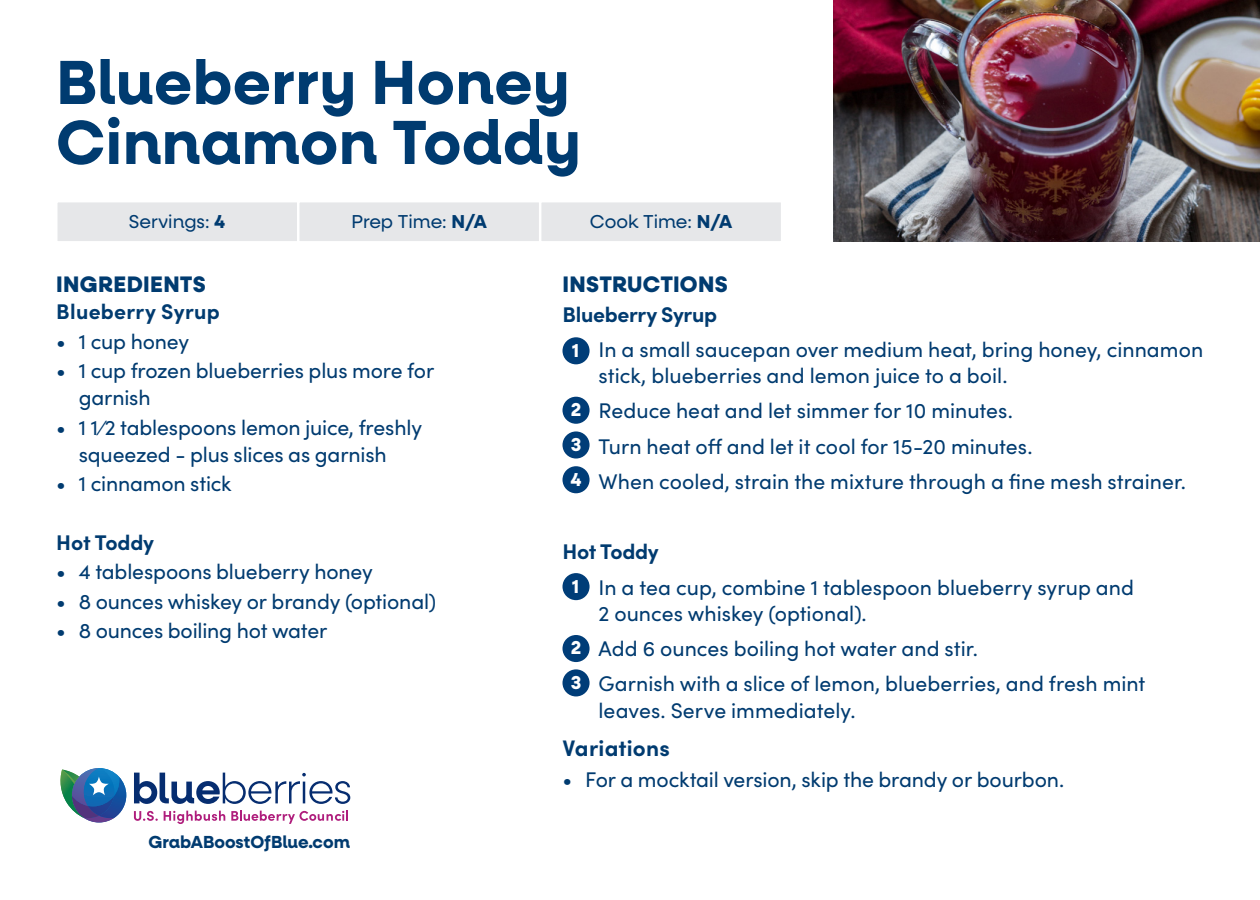
<style>
.page{position:relative;width:1260px;height:900px;background:#fff}
.page>*{position:absolute;margin:0;border:0;box-sizing:border-box;transform-origin:0 0}
.t1{font:700 62.5px "Neulis Alt";letter-spacing:.01em;color:#003b70}
.t2{font:800 22.5px "Neulis Alt";letter-spacing:.015em;color:#003b70}
.t3{font:700 22.5px "Sofia Pro";letter-spacing:.01em;color:#003b70}
.Headline_3{font:21.25px/26.2px "Sofia Pro";color:#003b70}
.copy{font:700 21.25px "Sofia Pro";letter-spacing:.01em;color:#003b70}
.Headline_3-2{font:700 21.25px "Sofia Pro";letter-spacing:-.015em;color:#003b70}
.t4{font:18.75px "Neulis Alt";color:#003b70}
.t5{font:700 18.75px "Neulis Alt";color:#fff}
.t6{font:700 17.5px "Neulis Alt";color:#003b70}
.s1{font-weight:700}
</style>
<div class="page">
<div style="left:55px;top:200px;width:244px;height:44px;background:#e6e7e9;border:2px solid #fff"></div>
<div style="left:297px;top:200px;width:244px;height:44px;background:#e6e7e9;border:2px solid #fff"></div>
<div style="left:539px;top:200px;width:244px;height:44px;background:#e6e7e9;border:2px solid #fff"></div>
<img style="left:833px;top:0;width:427px;height:241px">
<div style="left:562px;top:337px;width:28px;height:27px;background:#003d78;border-radius:50%"></div>
<div style="left:562px;top:573px;width:28px;height:27px;background:#003d78;border-radius:50%"></div>
<div style="left:562px;top:397px;width:28px;height:27px;background:#003d78;border-radius:50%"></div>
<div style="left:562px;top:635px;width:28px;height:27px;background:#003d78;border-radius:50%"></div>
<div style="left:562px;top:431px;width:28px;height:28px;background:#003d78;border-radius:50%"></div>
<div style="left:562px;top:466px;width:28px;height:27px;background:#003d78;border-radius:50%"></div>
<div style="left:562px;top:669px;width:28px;height:27px;background:#003d78;border-radius:50%"></div>
<svg style="left:60px;top:768px;width:66px;height:55px"></svg>
<svg style="left:134px;top:773px;width:216px;height:31px"></svg>
<svg style="left:134px;top:811px;width:24px;height:10px"></svg>
<svg style="left:164px;top:811px;width:61px;height:13px"></svg>
<svg style="left:231px;top:811px;width:117px;height:13px"></svg>
<p class="t1" style="left:56px;top:45px;width:515px">Blueberry Honey</p>
<p class="t1" style="left:56px;top:105px;width:526px">Cinnamon Toddy</p>
<p class="t4" style="left:129px;top:211px;width:98px">Servings: <span class="s1">4</span></p>
<p class="t4" style="left:351px;top:211px;width:137px">Prep Time: <span class="s1">N/A</span></p>
<p class="t4" style="left:590px;top:211px;width:144px">Cook Time: <span class="s1">N/A</span></p>
<p class="t2" style="left:56px;top:270px;width:151px">INGREDIENTS</p>
<p class="copy" style="left:56px;top:295px;width:165px">Blueberry Syrup</p>
<p class="Headline_3" style="left:56px;top:327px;width:134px">• 1 cup honey</p>
<p class="Headline_3" style="left:79px;top:355px;width:357px;line-height:27.5px;text-indent:-22px">• 1 cup frozen blueberries plus more for garnish</p>
<p class="Headline_3" style="left:56px;top:412px;width:367px;line-height:27.5px;text-align:center">• 1 1⁄2 tablespoons lemon juice, freshly squeezed - plus slices as garnish</p>
<p class="Headline_3" style="left:56px;top:470px;width:177px">• 1 cinnamon stick</p>
<p class="copy" style="left:56px;top:526px;width:99px">Hot Toddy</p>
<p class="Headline_3" style="left:56px;top:558px;width:318px">• 4 tablespoons blueberry honey</p>
<p class="Headline_3" style="left:56px;top:587px;width:382px">• 8 ounces whiskey or brandy (optional)</p>
<p class="Headline_3" style="left:56px;top:616px;width:273px">• 8 ounces boiling hot water</p>
<p class="t6" style="left:149px;top:831px;width:203px">GrabABoostOfBlue.com</p>
<p class="t2" style="left:562px;top:270px;width:167px">INSTRUCTIONS</p>
<p class="Headline_3-2" style="left:562px;top:298px;width:156px">Blueberry Syrup</p>
<p class="Headline_3" style="left:598px;top:335px;width:606px">In a small saucepan over medium heat, bring honey, cinnamon stick, blueberries and lemon juice to a boil.</p>
<p class="Headline_3" style="left:598px;top:397px;width:416px">Reduce heat and let simmer for 10 minutes.</p>
<p class="Headline_3" style="left:598px;top:432px;width:436px">Turn heat off and let it cool for 15-20 minutes.</p>
<p class="Headline_3" style="left:598px;top:467px;width:589px">When cooled, strain the mixture through a fine mesh strainer.</p>
<p class="t5" style="left:572px;top:339px;width:9px">1</p>
<p class="t5" style="left:571px;top:399px;width:12px">2</p>
<p class="t5" style="left:571px;top:433px;width:12px">3</p>
<p class="t5" style="left:570px;top:468px;width:13px">4</p>
<p class="Headline_3-2" style="left:562px;top:536px;width:98px">Hot Toddy</p>
<p class="Headline_3" style="left:598px;top:573px;width:537px">In a tea cup, combine 1 tablespoon blueberry syrup and<br>2 ounces whiskey (optional).</p>
<p class="Headline_3" style="left:598px;top:634px;width:381px">Add 6 ounces boiling hot water and stir.</p>
<p class="Headline_3" style="left:598px;top:670px;width:548px">Garnish with a slice of lemon, blueberries, and fresh mint leaves. Serve immediately.</p>
<p class="t3" style="left:562px;top:731px;width:109px">Variations</p>
<p class="Headline_3" style="left:562px;top:766px;width:503px">• For a mocktail version, skip the brandy or bourbon.</p>
<p class="t5" style="left:572px;top:575px;width:9px">1</p>
<p class="t5" style="left:571px;top:637px;width:12px">2</p>
<p class="t5" style="left:571px;top:671px;width:12px">3</p>
</div>
